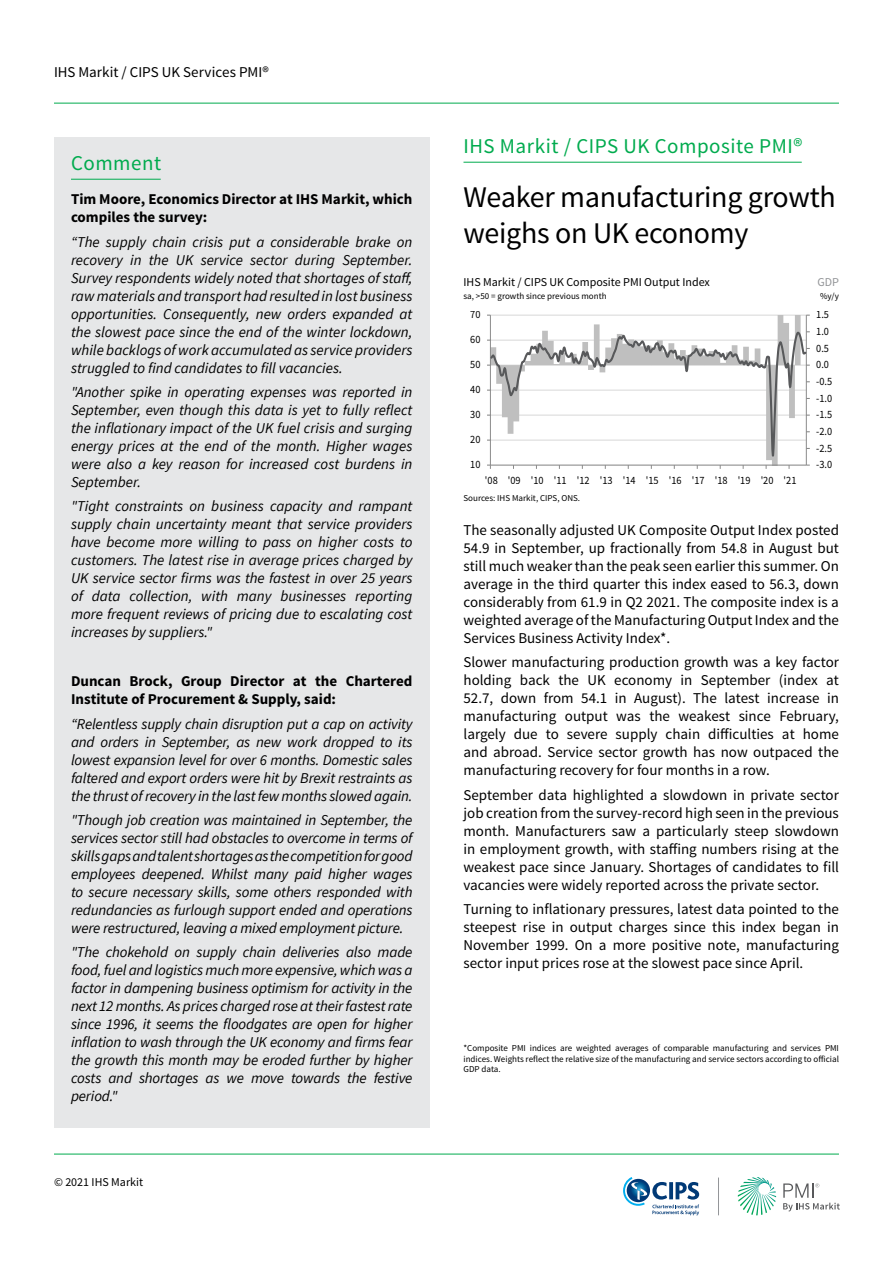
<style>
.page{position:relative;width:893px;height:1263px;background:#fff}
.page>*{position:absolute;margin:0;border:0;box-sizing:border-box;transform-origin:0 0}
.t1{font:30px/36px "Source Sans Pro";letter-spacing:-.01em;color:#000}
.t2{font:21px "Source Sans Pro";letter-spacing:.025em;color:#00ab4e}
.t3{font:italic 15px/18px "Source Sans Pro";letter-spacing:-.01em;color:#000;text-align:justify}
.t4{font:15px/18px "Source Sans Pro";color:#000;text-align:justify}
.t5{font:700 15px/18px "Source Sans Pro";color:#000}
.t6{font:12px "Source Sans Pro";color:#000}
.t7{font:12px "Source Sans Pro";color:#939598}
.t8{font:11.1px "Source Sans Pro";letter-spacing:-.005em;color:#000;scale:.92 1}
.t9{font:9px/10.8px "Source Sans Pro";color:#000;text-align:justify}
</style>
<div class="page">
<hr style="left:54px;top:103px;width:785px;height:1px;background:#00ab4e">
<svg style="left:738px;top:1177px;width:38px;height:38px"></svg>
<svg style="left:783px;top:1183px;width:57px;height:28px"></svg>
<hr style="left:54px;top:1154px;width:785px;height:1px;background:#00ab4e">
<hr style="left:718px;top:1177px;width:1px;height:38px;background:#939598">
<svg style="left:623px;top:1177px;width:76px;height:38px"></svg>
<div style="left:54px;top:138px;width:375px;height:55px;background:#e6e7e8"></div>
<hr style="left:71px;top:179px;width:90px;height:1px;background:#00ab4e">
<div style="left:54px;top:193px;width:375px;height:935px;background:#e6e7e8"></div>
<hr style="left:463px;top:162px;width:339px;height:1px;background:#00ab4e">
<hr style="left:490px;top:315px;width:316px;height:1px;background:#d9d9d9">
<svg style="left:491px;top:315px;width:310px;height:14px"></svg>
<hr style="left:806px;top:315px;width:1px;height:150px;background:#868686">
<hr style="left:490px;top:315px;width:1px;height:150px;background:#868686">
<svg style="left:487px;top:329px;width:323px;height:140px"></svg>
<p class="t4" style="left:54px;top:63px;width:216px">IHS Markit / CIPS UK Services PMI®</p>
<h2 class="t2" style="left:71px;top:150px;width:92px">Comment</h2>
<p class="t5" style="left:71px;top:191px;width:343px">Tim Moore, Economics Director at IHS Markit, which compiles the survey:</p>
<p class="t3" style="left:71px;top:233px;width:343px">“The supply chain crisis put a considerable brake on recovery in the UK service sector during September.<br>Survey respondents widely noted that shortages of staff, raw materials and transport had resulted in lost business opportunities. Consequently, new orders expanded at the slowest pace since the end of the winter lockdown, while backlogs of work accumulated as service providers struggled to find candidates to fill vacancies.</p>
<p class="t3" style="left:71px;top:383px;width:343px">"Another spike in operating expenses was reported in September, even though this data is yet to fully reflect the inflationary impact of the UK fuel crisis and surging energy prices at the end of the month. Higher wages were also a key reason for increased cost burdens in September.</p>
<p class="t3" style="left:71px;top:497px;width:343px">"Tight constraints on business capacity and rampant supply chain uncertainty meant that service providers have become more willing to pass on higher costs to customers. The latest rise in average prices charged by UK service sector firms was the fastest in over 25 years of data collection, with many businesses reporting more frequent reviews of pricing due to escalating cost increases by suppliers."</p>
<p class="t5" style="left:71px;top:673px;width:343px">Duncan Brock, Group Director at the Chartered<br>Institute of Procurement &amp; Supply, said:</p>
<p class="t3" style="left:71px;top:714px;width:343px">“Relentless supply chain disruption put a cap on activity and orders in September, as new work dropped to its lowest expansion level for over 6 months. Domestic sales faltered and export orders were hit by Brexit restraints as the thrust of recovery in the last few months slowed again.</p>
<p class="t3" style="left:71px;top:811px;width:343px">"Though job creation was maintained in September, the services sector still had obstacles to overcome in terms of skills gaps and talent shortages as the competition for good employees deepened. Whilst many paid higher wages to secure necessary skills, some others responded with redundancies as furlough support ended and operations were restructured, leaving a mixed employment picture.</p>
<p class="t3" style="left:71px;top:943px;width:343px">"The chokehold on supply chain deliveries also made food, fuel and logistics much more expensive, which was a factor in dampening business optimism for activity in the next 12 months. As prices charged rose at their fastest rate since 1996, it seems the floodgates are open for higher inflation to wash through the UK economy and firms fear the growth this month may be eroded further by higher costs and shortages as we move towards the festive period."</p>
<p class="t6" style="left:54px;top:1175px;width:91px">© 2021 IHS Markit</p>
<h2 class="t2" style="left:463px;top:133px;width:340px">IHS Markit / CIPS UK Composite PMI®</h2>
<h1 class="t1" style="left:463px;top:180px;width:374px">Weaker manufacturing growth weighs on UK economy</h1>
<p class="t6" style="left:463px;top:274px;width:248px">IHS Markit / CIPS UK Composite PMI Output Index</p>
<p class="t9" style="left:463px;top:291px;width:145px">sa, &gt;50 = growth since previous month</p>
<p class="t8" style="left:470px;top:308px;width:13px">70</p>
<p class="t8" style="left:470px;top:333px;width:13px">60</p>
<p class="t8" style="left:470px;top:358px;width:13px">50</p>
<p class="t8" style="left:470px;top:383px;width:13px">40</p>
<p class="t8" style="left:470px;top:408px;width:13px">30</p>
<p class="t8" style="left:470px;top:433px;width:13px">20</p>
<p class="t8" style="left:470px;top:458px;width:13px">10</p>
<p class="t8" style="left:485px;top:473px;width:340px">'08 '09 '10 '11 '12 '13 '14 '15 '16 '17 '18 '19 '20 '21</p>
<p class="t9" style="left:463px;top:492px;width:118px">Sources: IHS Markit, CIPS, ONS.</p>
<p class="t7" style="left:817px;top:274px;width:23px">GDP</p>
<p class="t9" style="left:820px;top:291px;width:20px">%y/y</p>
<p class="t8" style="left:816px;top:308px;width:15px">1.5</p>
<p class="t8" style="left:816px;top:324px;width:15px">1.0</p>
<p class="t8" style="left:816px;top:341px;width:15px">0.5</p>
<p class="t8" style="left:816px;top:358px;width:15px">0.0</p>
<p class="t8" style="left:816px;top:374px;width:19px">-0.5</p>
<p class="t8" style="left:816px;top:391px;width:19px">-1.0</p>
<p class="t8" style="left:816px;top:408px;width:19px">-1.5</p>
<p class="t8" style="left:816px;top:424px;width:19px">-2.0</p>
<p class="t8" style="left:816px;top:441px;width:19px">-2.5</p>
<p class="t8" style="left:816px;top:458px;width:19px">-3.0</p>
<p class="t4" style="left:463px;top:521px;width:377px">The seasonally adjusted UK Composite Output Index posted 54.9 in September, up fractionally from 54.8 in August but still much weaker than the peak seen earlier this summer. On average in the third quarter this index eased to 56.3, down considerably from 61.9 in Q2 2021. The composite index is a weighted average of the Manufacturing Output Index and the Services Business Activity Index*.</p>
<p class="t4" style="left:463px;top:653px;width:377px">Slower manufacturing production growth was a key factor holding back the UK economy in September (index at 52.7, down from 54.1 in August). The latest increase in manufacturing output was the weakest since February, largely due to severe supply chain difficulties at home and abroad. Service sector growth has now outpaced the manufacturing recovery for four months in a row.</p>
<p class="t4" style="left:463px;top:786px;width:377px">September data highlighted a slowdown in private sector job creation from the survey-record high seen in the previous month. Manufacturers saw a particularly steep slowdown in employment growth, with staffing numbers rising at the weakest pace since January. Shortages of candidates to fill vacancies were widely reported across the private sector.</p>
<p class="t4" style="left:463px;top:900px;width:377px">Turning to inflationary pressures, latest data pointed to the steepest rise in output charges since this index began in November 1999. On a more positive note, manufacturing sector input prices rose at the slowest pace since April.</p>
<p class="t9" style="left:463px;top:1042px;width:377px">*Composite PMI indices are weighted averages of comparable manufacturing and services PMI indices. Weights reflect the relative size of the manufacturing and service sectors according to official GDP data.</p>
</div>
